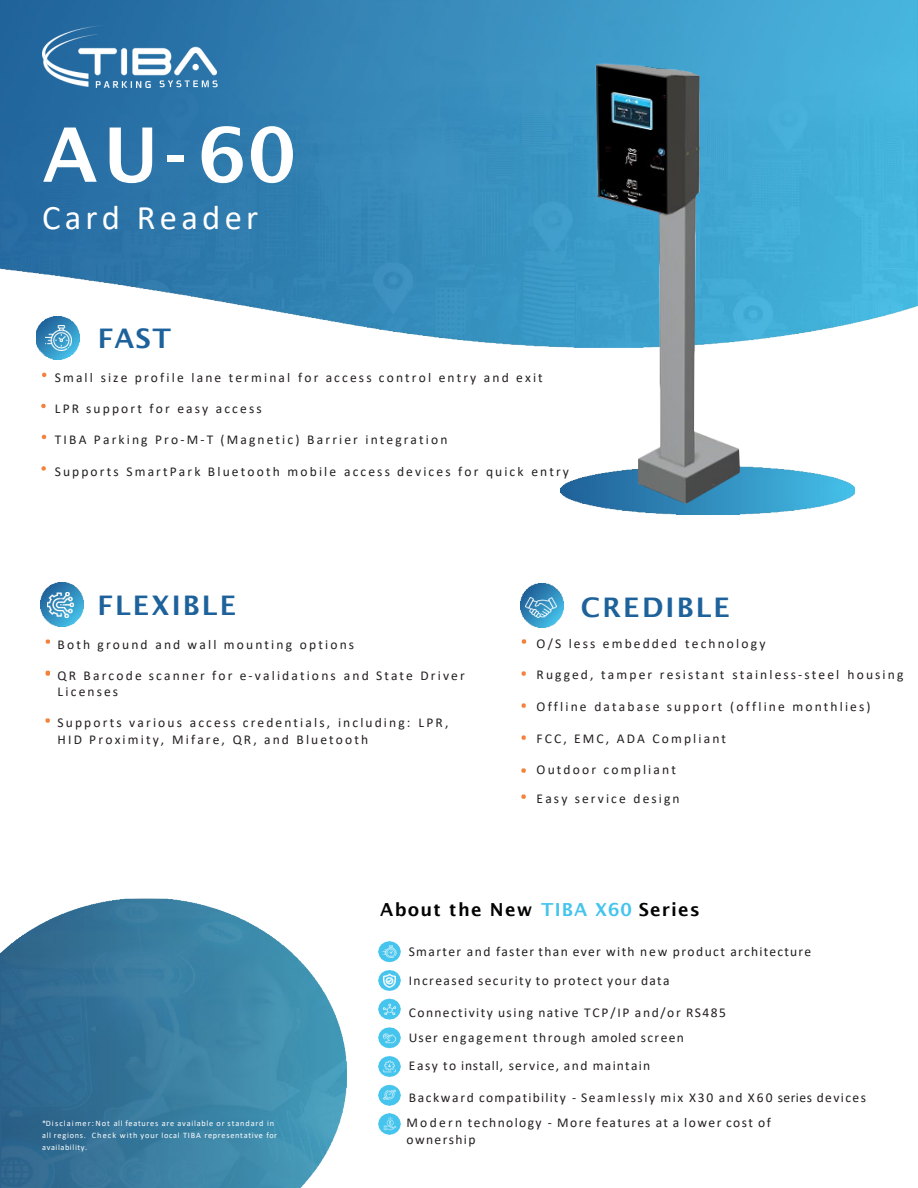
<style>
.page{position:relative;width:918px;height:1188px;background:#fff}
.page>*{position:absolute;margin:0;border:0;box-sizing:border-box;transform-origin:0 0}
.t1{font:600 75px "Lucida Sans";color:#fff}
.t2{font:34.5px "Calibri";letter-spacing:.125em;color:#fff}
.t3{font:600 27px "Lucida Sans";letter-spacing:.08em;color:#1e629b}
.t4{font:600 18px "Lucida Sans";letter-spacing:.065em;color:#020302}
.t5{font:13.5px/16.2px "Calibri";letter-spacing:.155em;color:#231f20}
.t6{font:13.5px/16.2px "Calibri";letter-spacing:.105em;color:#231f20}
.t7{font:13.5px/28.7px "Calibri";letter-spacing:.1em;color:#231f20}
.t8{font:13.5px "Calibri";letter-spacing:.115em;color:#231f20}
.t9{font:13.5px "Calibri";letter-spacing:.09em;color:#231f20}
.t10{font:8.25px/12px "Calibri";letter-spacing:.09em;color:#fff}
.s1{color:#45c4ed}
</style>
<div class="page">
<img style="left:0;top:0;width:918px;height:347px">
<img style="left:42px;top:26px;width:175px;height:61px">
<img style="left:0;top:899px;width:347px;height:289px">
<img style="left:36px;top:316px;width:43px;height:44px">
<img style="left:45px;top:325px;width:27px;height:26px">
<svg style="left:42px;top:373px;width:4px;height:4px"></svg>
<svg style="left:41px;top:466px;width:5px;height:5px"></svg>
<img style="left:40px;top:582px;width:44px;height:44px">
<img style="left:48px;top:592px;width:26px;height:26px">
<svg style="left:46px;top:640px;width:4px;height:4px"></svg>
<svg style="left:46px;top:718px;width:4px;height:5px"></svg>
<img style="left:521px;top:584px;width:43px;height:44px">
<img style="left:526px;top:597px;width:30px;height:20px">
<svg style="left:522px;top:671px;width:4px;height:5px"></svg>
<svg style="left:522px;top:703px;width:4px;height:5px"></svg>
<img style="left:379px;top:942px;width:21px;height:164px">
<img style="left:379px;top:1113px;width:21px;height:22px">
<img style="left:560px;top:468px;width:295px;height:46px">
<svg style="left:41px;top:404px;width:5px;height:4px"></svg>
<svg style="left:522px;top:735px;width:4px;height:5px"></svg>
<svg style="left:521px;top:768px;width:5px;height:5px"></svg>
<svg style="left:521px;top:795px;width:5px;height:4px"></svg>
<svg style="left:42px;top:435px;width:4px;height:4px"></svg>
<svg style="left:522px;top:639px;width:4px;height:5px"></svg>
<img style="left:573px;top:52px;width:200px;height:461px">
<svg style="left:46px;top:671px;width:4px;height:5px"></svg>
<h2 class="t1" style="left:42px;top:112px;width:255px">AU-60</h2>
<h2 class="t2" style="left:42px;top:194px;width:218px">Card Reader</h2>
<p class="t3" style="left:98px;top:323px;width:75px">FAST</p>
<p class="t5" style="left:55px;top:369px;width:490px">Small size profile lane terminal for access control entry and exit</p>
<p class="t5" style="left:55px;top:400px;width:208px">LPR support for easy access</p>
<p class="t5" style="left:55px;top:431px;width:394px">TIBA Parking Pro-M-T (Magnetic) Barrier integration</p>
<p class="t5" style="left:55px;top:463px;width:516px">Supports SmartPark Bluetooth mobile access devices for quick entry</p>
<p class="t3" style="left:97px;top:590px;width:140px">FLEXIBLE</p>
<p class="t5" style="left:58px;top:636px;width:298px">Both ground and wall mounting options</p>
<p class="t5" style="left:58px;top:667px;width:409px">QR Barcode scanner for e-validations and State Driver<br>Licenses</p>
<p class="t5" style="left:58px;top:714px;width:392px">Supports various access credentials, including: LPR,<br>HID Proximity, Mifare, QR, and Bluetooth</p>
<p class="t3" style="left:581px;top:592px;width:150px">CREDIBLE</p>
<p class="t5" style="left:537px;top:635px;width:230px">O/S less embedded technology</p>
<p class="t5" style="left:537px;top:666px;width:368px">Rugged, tamper resistant stainless-steel housing</p>
<p class="t5" style="left:537px;top:698px;width:336px">Offline database support (offline monthlies)</p>
<p class="t5" style="left:537px;top:730px;width:191px">FCC, EMC, ADA Compliant</p>
<p class="t5" style="left:537px;top:761px;width:141px">Outdoor compliant</p>
<p class="t5" style="left:537px;top:790px;width:145px">Easy service design</p>
<p class="t10" style="left:42px;top:1117px;width:236px">*Disclaimer: Not all features are available or standard in all regions. Check with your local TIBA representative for availability.</p>
<p class="t4" style="left:380px;top:899px;width:321px">About the New <span class="s1">TIBA X60</span> Series</p>
<p class="t7" style="left:409px;top:937px;width:404px">Smarter and faster than ever with new product architecture<br>Increased security to protect your data</p>
<p class="t6" style="left:409px;top:1004px;width:319px">Connectivity using native TCP/IP and/or RS485</p>
<p class="t6" style="left:409px;top:1029px;width:277px">User engagement through amoled screen</p>
<p class="t9" style="left:409px;top:1056px;width:243px">Easy to install, service, and maintain</p>
<p class="t8" style="left:409px;top:1088px;width:459px">Backward compatibility - Seamlessly mix X30 and X60 series devices</p>
<p class="t6" style="left:406px;top:1115px;width:366px">Modern technology - More features at a lower cost of ownership</p>
</div>
